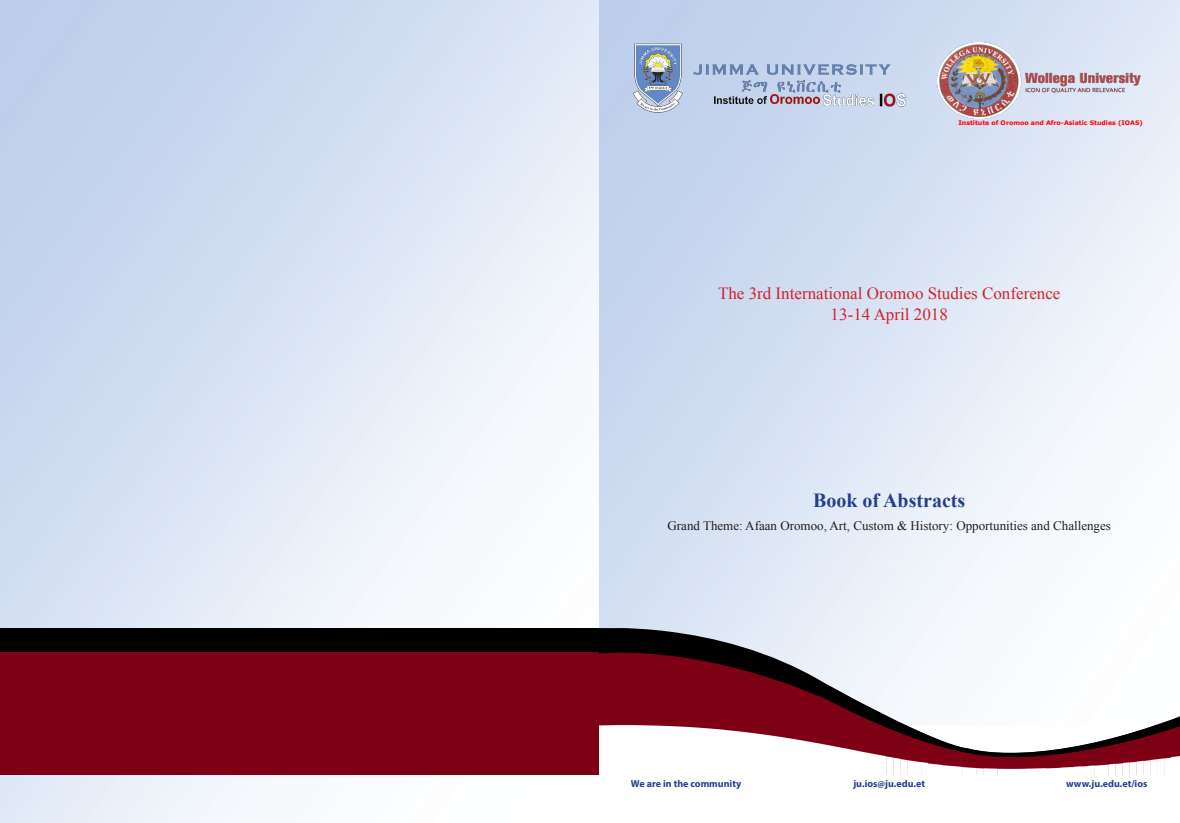
<style>
.page{position:relative;width:1180px;height:823px;background:#fff}
.page>*{position:absolute;margin:0;border:0;box-sizing:border-box;transform-origin:0 0}
.t1{font:700 20px "Times New Roman";color:#253f8e}
.t2{font:17px/20.4px "Times New Roman";color:#d1232a;text-align:center}
.t3{font:13px "Times New Roman";color:#231f20}
.t4{font:700 10px "Myriad Pro";color:#253f8e}
.t5{font:700 6.3px "Verdana";color:#f00}
</style>
<div class="page">
<svg style="left:598px;top:618px;width:509px;height:22px"></svg>
<svg style="left:598px;top:640px;width:581px;height:117px"></svg>
<img style="left:912px;top:724px;width:235px;height:2px">
<img style="left:912px;top:726px;width:151px;height:3px">
<img style="left:965px;top:729px;width:98px;height:3px">
<img style="left:965px;top:732px;width:98px;height:3px">
<img style="left:965px;top:735px;width:98px;height:3px">
<img style="left:965px;top:738px;width:98px;height:2px">
<img style="left:965px;top:740px;width:98px;height:3px">
<img style="left:965px;top:743px;width:98px;height:2px">
<img style="left:965px;top:745px;width:98px;height:3px">
<img style="left:979px;top:748px;width:70px;height:1px">
<img style="left:979px;top:749px;width:63px;height:1px">
<img style="left:881px;top:724px;width:31px;height:3px">
<img style="left:1147px;top:724px;width:28px;height:5px">
<img style="left:893px;top:727px;width:23px;height:3px">
<svg style="left:903px;top:729px;width:62px;height:23px"></svg>
<svg style="left:1063px;top:726px;width:95px;height:26px"></svg>
<img style="left:964px;top:747px;width:15px;height:5px">
<img style="left:1049px;top:747px;width:14px;height:7px">
<svg style="left:1042px;top:749px;width:7px;height:5px"></svg>
<img style="left:986px;top:750px;width:56px;height:6px">
<svg style="left:974px;top:750px;width:12px;height:4px"></svg>
<img style="left:598px;top:725px;width:288px;height:50px">
<img style="left:1170px;top:726px;width:9px;height:32px">
<img style="left:886px;top:727px;width:7px;height:48px">
<img style="left:1163px;top:729px;width:7px;height:46px">
<img style="left:893px;top:730px;width:7px;height:45px">
<img style="left:1156px;top:731px;width:8px;height:44px">
<img style="left:900px;top:733px;width:7px;height:42px">
<img style="left:1149px;top:733px;width:8px;height:42px">
<img style="left:907px;top:735px;width:7px;height:40px">
<img style="left:1142px;top:735px;width:8px;height:40px">
<img style="left:1136px;top:737px;width:7px;height:38px">
<img style="left:913px;top:738px;width:8px;height:37px">
<img style="left:1129px;top:739px;width:7px;height:36px">
<img style="left:920px;top:740px;width:8px;height:35px">
<img style="left:1115px;top:741px;width:14px;height:34px">
<img style="left:927px;top:742px;width:7px;height:33px">
<img style="left:934px;top:745px;width:8px;height:20px">
<img style="left:1108px;top:744px;width:7px;height:31px">
<img style="left:941px;top:747px;width:14px;height:20px">
<img style="left:1094px;top:746px;width:14px;height:29px">
<img style="left:1087px;top:748px;width:7px;height:19px">
<img style="left:1073px;top:750px;width:14px;height:18px">
<img style="left:955px;top:750px;width:7px;height:17px">
<img style="left:962px;top:752px;width:14px;height:23px">
<img style="left:1059px;top:752px;width:14px;height:16px">
<img style="left:976px;top:754px;width:21px;height:21px">
<img style="left:1024px;top:754px;width:35px;height:21px">
<img style="left:997px;top:757px;width:28px;height:18px">
<img style="left:627px;top:31px;width:301px;height:88px">
<img style="left:878px;top:92px;width:29px;height:15px">
<img style="left:937px;top:43px;width:203px;height:75px">
<img style="left:0;top:0;width:598px;height:822px">
<div style="left:0;top:627px;width:598px;height:72px;background:#000"></div>
<div style="left:0;top:652px;width:598px;height:122px;background:#7d0014"></div>
<p class="t5" style="left:958px;top:118px;width:186px">Institute of Oromoo and Afro-Asiatic Studies (IOAS)</p>
<p class="t2" style="left:718px;top:283px;width:344px">The 3rd International Oromoo Studies Conference<br>13-14 April 2018</p>
<p class="t1" style="left:813px;top:486px;width:154px">Book of Abstracts</p>
<p class="t3" style="left:667px;top:516px;width:445px">Grand Theme: Afaan Oromoo, Art, Custom &amp; History: Opportunities and Challenges</p>
<p class="t4" style="left:631px;top:776px;width:112px">We are in the community</p>
<p class="t4" style="left:853px;top:776px;width:73px">ju.ios@ju.edu.et</p>
<p class="t4" style="left:1065px;top:776px;width:83px">www.ju.edu.et/ios</p>
</div>
